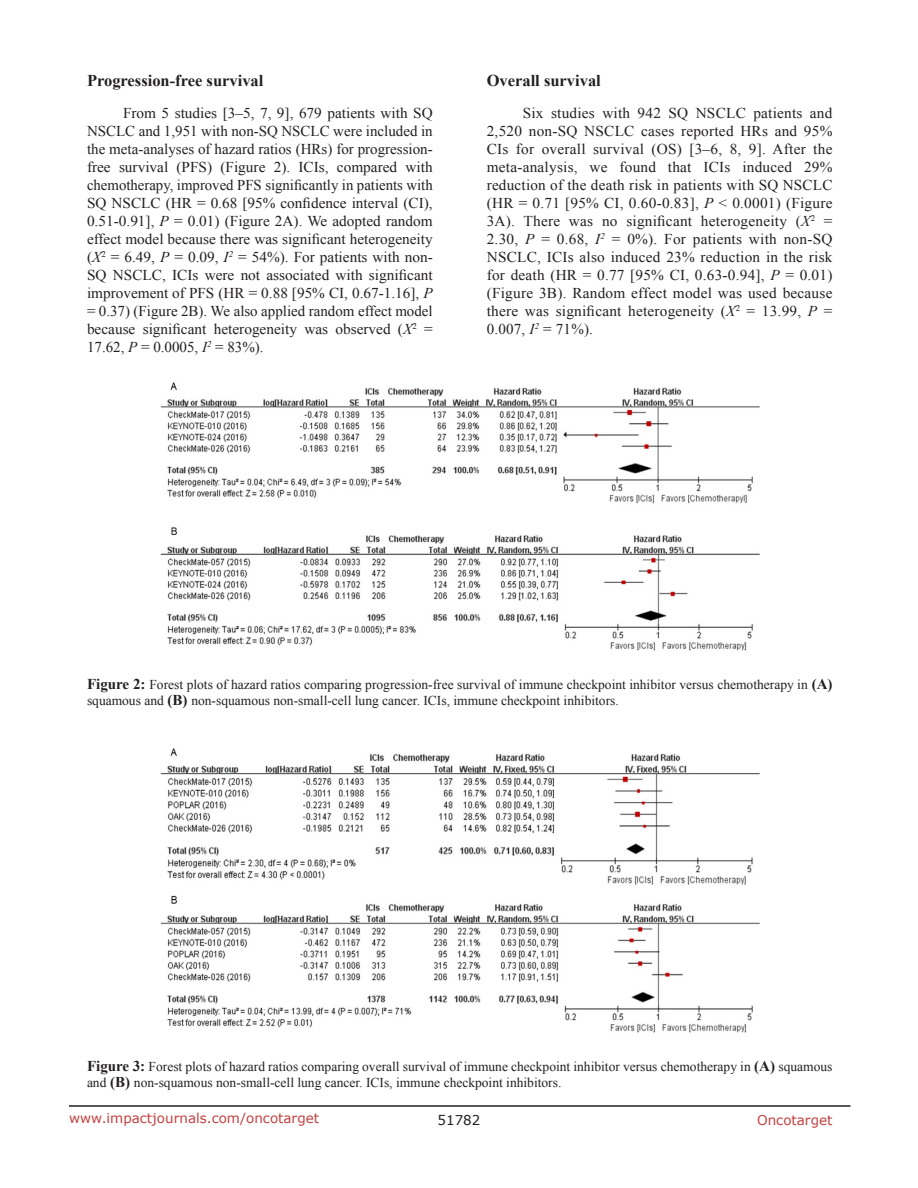
<style>
.page{position:relative;width:918px;height:1188px;background:#fff}
.page>*{position:absolute;margin:0;border:0;box-sizing:border-box;transform-origin:0 0}
.SubHeading{font:700 16.5px "Times New Roman";color:#231f20}
.BodyText{font:15px/18px "Times New Roman";letter-spacing:.005em;color:#231f20;text-align:justify}
.figuretext{font:13.5px/16.2px "Times New Roman";color:#231f20}
.t1{font:13.5px "Verdana";color:#c24141}
.t2{font:13.5px "Verdana";color:#231f20}
.s1{font-style:italic}
.s2{font-weight:700;font-size:15px}
</style>
<div class="page">
<hr style="left:69px;top:1105px;width:781px;height:2px;background:#231f20">
<img style="left:160px;top:382px;width:599px;height:269px">
<img style="left:160px;top:748px;width:599px;height:285px">
<p class="SubHeading" style="left:87px;top:69px;width:178px">Progression-free survival</p>
<p class="BodyText" style="left:87px;top:103px;width:347px;text-indent:36px">From 5 studies [3–5, 7, 9], 679 patients with SQ NSCLC and 1,951 with non-SQ NSCLC were included in the meta-analyses of hazard ratios (HRs) for progression&shy;free survival (PFS) (Figure 2). ICIs, compared with chemotherapy, improved PFS significantly in patients with SQ NSCLC (HR = 0.68 [95% confidence interval (CI), 0.51-0.91], <span class="s1">P</span> = 0.01) (Figure 2A). We adopted random effect model because there was significant heterogeneity (<span class="s1">X</span><sup>2</sup> = 6.49, <span class="s1">P</span> = 0.09, <span class="s1">I</span><sup>2</sup> = 54%). For patients with non-SQ NSCLC, ICIs were not associated with significant improvement of PFS (HR = 0.88 [95% CI, 0.67-1.16], <span class="s1">P </span>= 0.37) (Figure 2B). We also applied random effect model because significant heterogeneity was observed (<span class="s1">X</span><sup>2</sup> = 17.62, <span class="s1">P</span> = 0.0005, <span class="s1">I</span><sup>2</sup> = 83%).</p>
<p class="SubHeading" style="left:487px;top:69px;width:116px">Overall survival</p>
<p class="BodyText" style="left:487px;top:103px;width:347px;text-indent:36px">Six studies with 942 SQ NSCLC patients and 2,520 non-SQ NSCLC cases reported HRs and 95% CIs for overall survival (OS) [3–6, 8, 9]. After the meta-analysis, we found that ICIs induced 29% reduction of the death risk in patients with SQ NSCLC (HR = 0.71 [95% CI, 0.60-0.83], <span class="s1">P</span> &lt; 0.0001) (Figure 3A). There was no significant heterogeneity (<span class="s1">X</span><sup>2</sup> = 2.30, <span class="s1">P</span> = 0.68, <span class="s1">I</span><sup>2</sup> = 0%). For patients with non-SQ NSCLC, ICIs also induced 23% reduction in the risk for death (HR = 0.77 [95% CI, 0.63-0.94], <span class="s1">P</span> = 0.01) (Figure 3B). Random effect model was used because there was significant heterogeneity (<span class="s1">X</span><sup>2</sup> = 13.99, <span class="s1">P</span> = 0.007, <span class="s1">I</span><sup>2</sup> = 71%).</p>
<p class="figuretext" style="left:87px;top:676px;width:747px"><span class="s2">Figure 2:</span> Forest plots of hazard ratios comparing progression-free survival of immune checkpoint inhibitor versus chemotherapy in <span class="s2">(A) </span>squamous and <span class="s2">(B)</span> non-squamous non-small-cell lung cancer. ICIs, immune checkpoint inhibitors.</p>
<p class="figuretext" style="left:87px;top:1058px;width:747px"><span class="s2">Figure 3:</span> Forest plots of hazard ratios comparing overall survival of immune checkpoint inhibitor versus chemotherapy in <span class="s2">(A)</span> squamous and <span class="s2">(B)</span> non-squamous non-small-cell lung cancer. ICIs, immune checkpoint inhibitors.</p>
<p class="t1" style="left:69px;top:1109px;width:252px">www.impactjournals.com/oncotarget</p>
<p class="t2" style="left:438px;top:1111px;width:44px">51782</p>
<p class="t1" style="left:757px;top:1111px;width:77px">Oncotarget</p>
</div>
